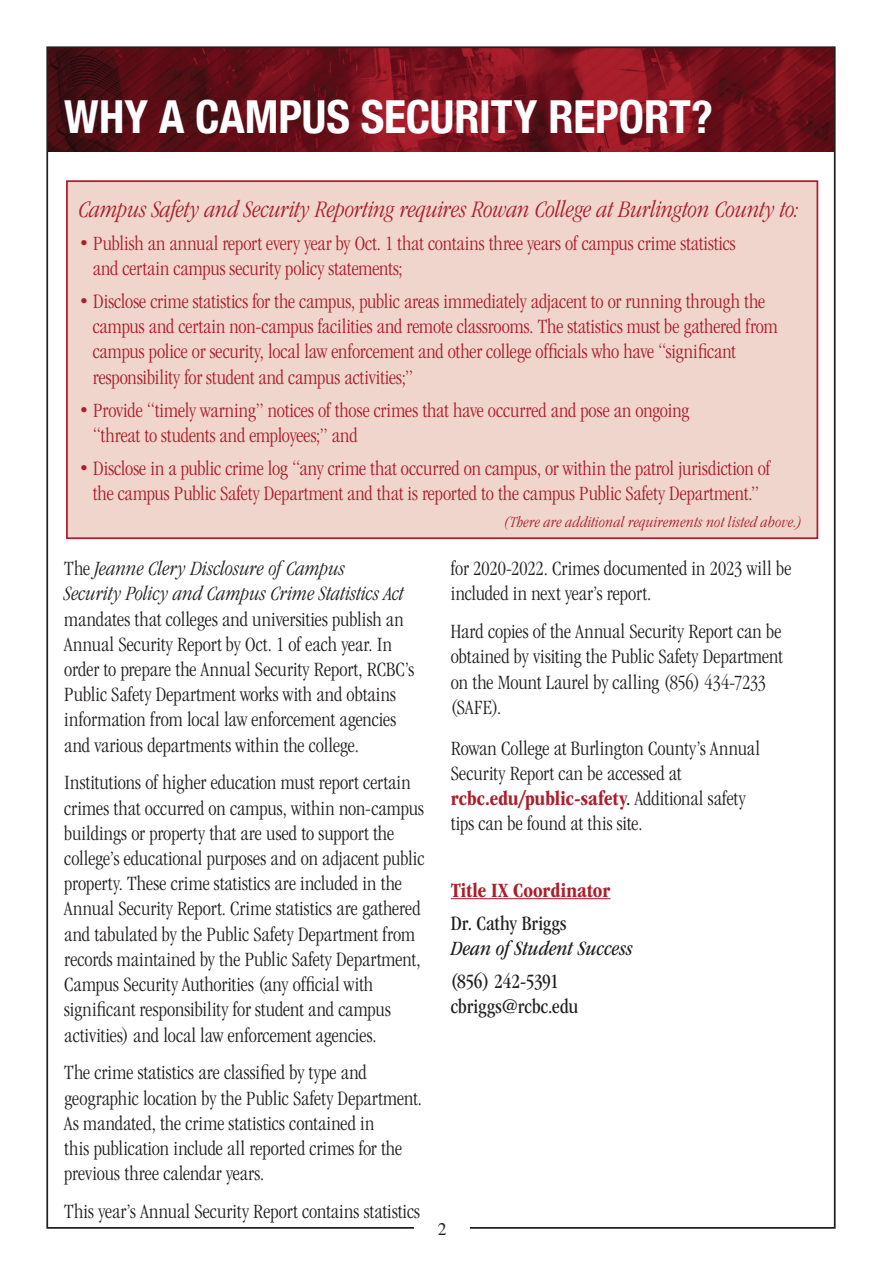
<style>
.page{position:relative;width:882px;height:1276px;background:#fff}
.page>*{position:absolute;margin:0;border:0;box-sizing:border-box;transform-origin:0 0}
.t1{font:700 condensed 45.5px "Helvetica Neue";letter-spacing:-.005em;color:#fff}
.t2{font:italic 300 condensed 24.5px "ITC Garamond Std";letter-spacing:-.005em;color:#ab1e2c}
.t3{font:300 condensed 21px/25.2px "ITC Garamond Std";letter-spacing:.005em;color:#231f20}
.t4{font:300 condensed 21px/25.2px "ITC Garamond Std";color:#ab1e2c}
.t5{font:condensed 21px "ITC Garamond Std";color:#231f20}
.t6{font:italic condensed 21px "ITC Garamond Std";letter-spacing:.005em;color:#231f20}
.t7{font:700 condensed 21px "ITC Garamond Std";letter-spacing:.005em;color:#ab1e2c}
.t8{font:condensed 21px "ITC Garamond Std";letter-spacing:-.02em;color:#231f20}
.t9{font:17.5px "Times";color:#231f20}
.t10{font:italic 300 condensed 15.75px "ITC Garamond Std";letter-spacing:.02em;color:#ab1e2c}
.s1{font-style:italic}
.s2{font-weight:700;color:#ab1e2c}
.s3{font-weight:400}
</style>
<div class="page">
<div style="left:66px;top:180px;width:752px;height:359px;background:#efd5cc;border:2px solid #ab1e2c"></div>
<img style="left:49px;top:49px;width:784px;height:102px">
<hr style="left:451px;top:898px;width:159px;height:1px;background:#ab1e2c">
<p class="t1" style="left:64px;top:79px;width:650px">WHY A CAMPUS SECURITY REPORT?</p>
<p class="t2" style="left:79px;top:196px;width:722px">Campus Safety and Security Reporting requires Rowan College at Burlington County to:</p>
<p class="t4" style="left:93px;top:231px;width:645px;text-indent:-14px">• Publish an annual report every year by Oct. 1 that contains three years of campus crime statistics and certain campus security policy statements;</p>
<p class="t4" style="left:93px;top:289px;width:687px;text-indent:-14px">• Disclose crime statistics for the campus, public areas immediately adjacent to or running through the campus and certain non-campus facilities and remote classrooms. The statistics must be gathered from campus police or security, local law enforcement and other college officials who have “significant responsibility for student and campus activities;”</p>
<p class="t4" style="left:93px;top:397px;width:598px;text-indent:-14px">• Provide “timely warning” notices of those crimes that have occurred and pose an ongoing “threat to students and employees;” and</p>
<p class="t4" style="left:79px;top:456px;width:693px;text-align:center">• Disclose in a public crime log “any crime that occurred on campus, or within the patrol jurisdiction of the campus Public Safety Department and that is reported to the campus Public Safety Department.”</p>
<p class="t10" style="left:505px;top:513px;width:298px">(There are additional requirements not listed above.)</p>
<p class="t3" style="left:64px;top:556px;width:352px">The <span class="s1">Jeanne Clery Disclosure of Campus<br>Security Policy and Campus Crime Statistics Act </span>mandates that colleges and universities publish an Annual Security Report by Oct. 1 of each year. In order to prepare the Annual Security Report, RCBC’s Public Safety Department works with and obtains information from local law enforcement agencies and various departments within the college.</p>
<p class="t3" style="left:64px;top:770px;width:362px">Institutions of higher education must report certain crimes that occurred on campus, within non-campus buildings or property that are used to support the college’s educational purposes and on adjacent public property. These crime statistics are included in the Annual Security Report. Crime statistics are gathered and tabulated by the Public Safety Department from records maintained by the Public Safety Department, Campus Security Authorities (any official with significant responsibility for student and campus activities) and local law enforcement agencies.</p>
<p class="t3" style="left:64px;top:1060px;width:359px">The crime statistics are classified by type and geographic location by the Public Safety Department.<br>As mandated, the crime statistics contained in<br>this publication include all reported crimes for the previous three calendar years.</p>
<p class="t3" style="left:64px;top:1199px;width:357px">This year’s Annual Security Report contains statistics</p>
<p class="t3" style="left:451px;top:556px;width:342px">for 2020-2022. Crimes documented in 2023 will be included in next year’s report.</p>
<p class="t3" style="left:451px;top:619px;width:334px">Hard copies of the Annual Security Report can be obtained by visiting the Public Safety Department on the Mount Laurel by calling (856) 434-7233 (SAFE).</p>
<p class="t3" style="left:451px;top:736px;width:311px">Rowan College at Burlington County’s Annual Security Report can be accessed at <span class="s2">rcbc.edu/public-safety</span><span class="s3">.</span> Additional safety tips can be found at this site.</p>
<p class="t7" style="left:451px;top:878px;width:161px">Title IX Coordinator</p>
<p class="t5" style="left:451px;top:911px;width:117px">Dr. Cathy Briggs</p>
<p class="t6" style="left:451px;top:937px;width:183px">Dean of Student Success</p>
<p class="t8" style="left:451px;top:969px;width:109px">(856) 242-5391</p>
<p class="t5" style="left:451px;top:995px;width:129px">cbriggs@rcbc.edu</p>
<p class="t9" style="left:438px;top:1213px;width:10px">2</p>
</div>
